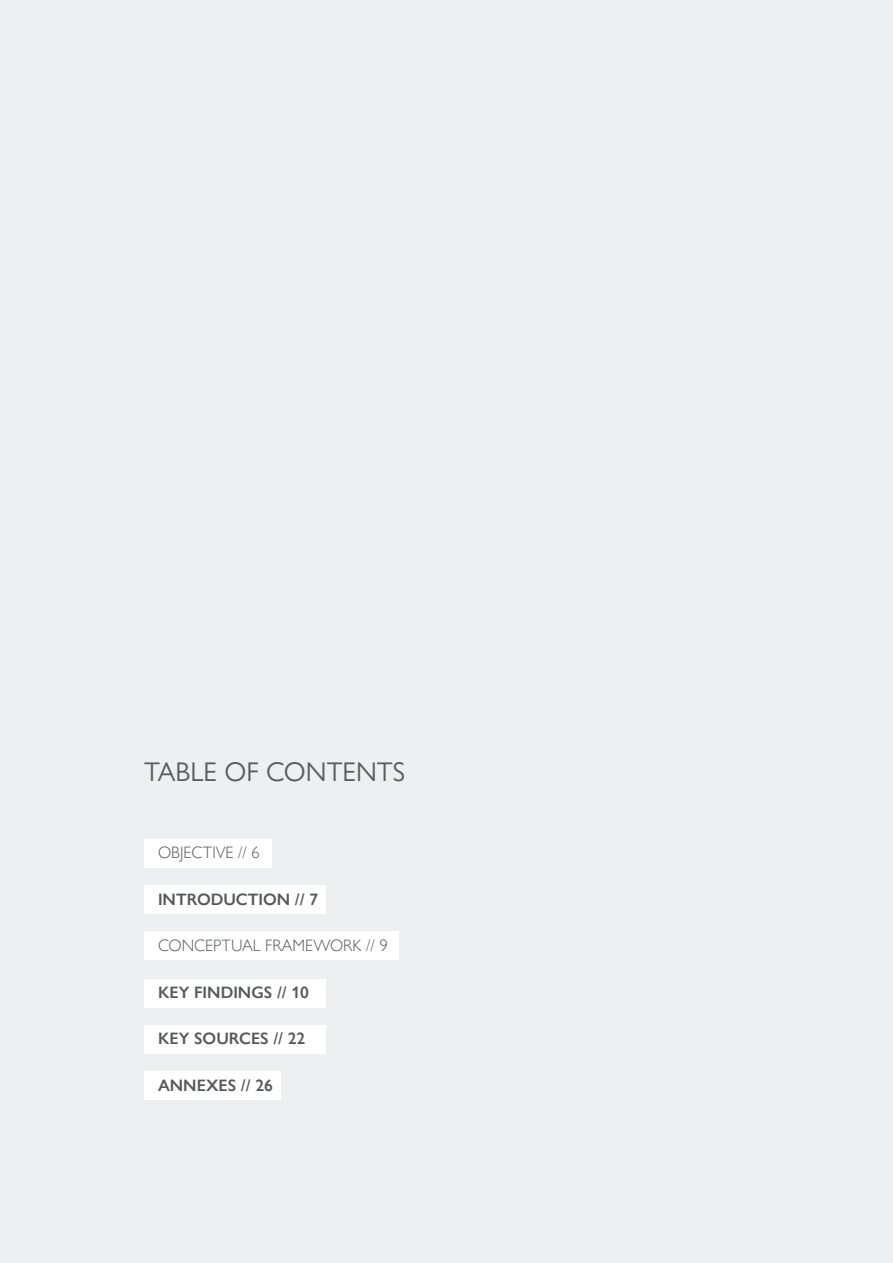
<style>
.page{position:relative;width:893px;height:1263px;background:#eeeff1}
.page>*{position:absolute;margin:0;border:0;box-sizing:border-box;transform-origin:0 0}
.t1{font:27px "Gill Sans Nova";color:#5d5d5d}
.t2{font:600 16.5px "Gill Sans Nova";color:#57585a}
.t3{font:300 16.5px "Gill Sans Nova";color:#57585a}
</style>
<div class="page">
<div style="left:144px;top:839px;width:127px;height:29px;background:#fff"></div>
<div style="left:144px;top:885px;width:182px;height:29px;background:#fff"></div>
<div style="left:144px;top:931px;width:255px;height:29px;background:#fff"></div>
<div style="left:144px;top:979px;width:182px;height:28px;background:#fff"></div>
<div style="left:144px;top:1025px;width:182px;height:29px;background:#fff"></div>
<div style="left:144px;top:1071px;width:136px;height:29px;background:#fff"></div>
<h1 class="t1" style="left:144px;top:756px;width:263px">TABLE OF CONTENTS</h1>
<p class="t3" style="left:158px;top:842px;width:103px">OBJECTIVE // 6</p>
<p class="t2" style="left:158px;top:889px;width:162px">INTRODUCTION // 7</p>
<p class="t3" style="left:158px;top:935px;width:231px">CONCEPTUAL FRAMEWORK // 9</p>
<p class="t2" style="left:158px;top:982px;width:152px">KEY FINDINGS // 10</p>
<p class="t2" style="left:158px;top:1028px;width:149px">KEY SOURCES // 22</p>
<p class="t2" style="left:158px;top:1075px;width:116px">ANNEXES // 26</p>
</div>
